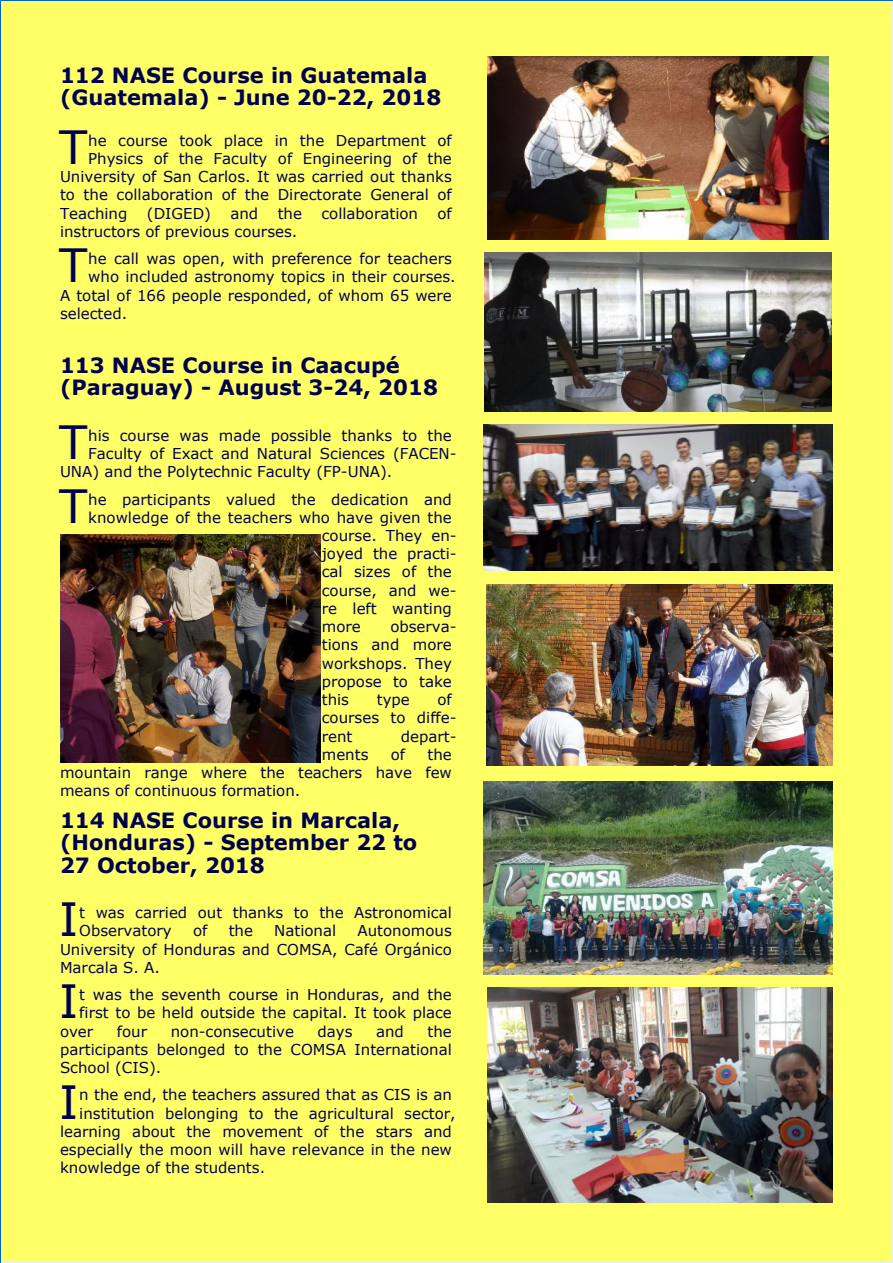
<style>
.page{position:relative;width:893px;height:1263px;background:#fff}
.page>*{position:absolute;margin:0;border:0;box-sizing:border-box;transform-origin:0 0}
.t1{font:45.75px "Verdana";color:#000050}
.t2{font:700 21px/22.5px "Verdana";color:#000050}
.t3{font:15px/18.3px "Verdana";color:#000050}
</style>
<div class="page">
<div style="left:1px;top:1px;width:891px;height:1261px;background:#ff6"></div>
<img style="left:487px;top:57px;width:342px;height:183px">
<img style="left:487px;top:987px;width:346px;height:216px">
<img style="left:484px;top:782px;width:349px;height:192px">
<img style="left:487px;top:584px;width:346px;height:182px">
<img style="left:484px;top:252px;width:347px;height:160px">
<img style="left:483px;top:424px;width:350px;height:147px">
<img style="left:60px;top:535px;width:260px;height:227px">
<h2 class="t2" style="left:60px;top:63px;width:383px">112 NASE Course in Guatemala (Guatemala) - June 20-22, 2018</h2>
<h1 class="t1" style="left:59px;top:118px;width:30px">T</h1>
<p class="t3" style="left:88px;top:131px;width:365px">he course took place in the Department of</p>
<p class="t3" style="left:88px;top:149px;width:365px">Physics of the Faculty of Engineering of the</p>
<p class="t3" style="left:60px;top:167px;width:393px">University of San Carlos. It was carried out thanks</p>
<p class="t3" style="left:60px;top:185px;width:393px">to the collaboration of the Directorate General of</p>
<p class="t3" style="left:60px;top:204px;width:69px">Teaching</p>
<p class="t3" style="left:147px;top:204px;width:66px">(DIGED)</p>
<p class="t3" style="left:230px;top:204px;width:29px">and</p>
<p class="t3" style="left:278px;top:204px;width:26px">the</p>
<p class="t3" style="left:321px;top:204px;width:98px">collaboration</p>
<p class="t3" style="left:437px;top:204px;width:16px">of</p>
<p class="t3" style="left:60px;top:222px;width:239px">instructors of previous courses.</p>
<h1 class="t1" style="left:59px;top:236px;width:30px">T</h1>
<p class="t3" style="left:88px;top:249px;width:365px">he call was open, with preference for teachers</p>
<p class="t3" style="left:88px;top:267px;width:369px">who included astronomy topics in their courses.</p>
<p class="t3" style="left:60px;top:285px;width:393px">A total of 166 people responded, of whom 65 were</p>
<p class="t3" style="left:60px;top:304px;width:69px">selected.</p>
<h2 class="t2" style="left:60px;top:353px;width:379px">113 NASE Course in Caacupé (Paraguay) - August 3-24, 2018</h2>
<h1 class="t1" style="left:59px;top:413px;width:30px">T</h1>
<p class="t3" style="left:88px;top:426px;width:365px">his course was made possible thanks to the</p>
<p class="t3" style="left:88px;top:444px;width:370px">Faculty of Exact and Natural Sciences (FACEN-</p>
<p class="t3" style="left:60px;top:462px;width:334px">UNA) and the Polytechnic Faculty (FP-UNA).</p>
<h1 class="t1" style="left:59px;top:477px;width:30px">T</h1>
<p class="t3" style="left:88px;top:489px;width:365px">he participants valued the dedication and</p>
<p class="t3" style="left:88px;top:508px;width:365px">knowledge of the teachers who have given the</p>
<p class="t3" style="left:322px;top:526px;width:136px">course. They en-</p>
<p class="t3" style="left:322px;top:544px;width:136px">joyed the practi-</p>
<p class="t3" style="left:322px;top:562px;width:132px">cal sizes of the</p>
<p class="t3" style="left:322px;top:580px;width:136px">course, and we-</p>
<p class="t3" style="left:322px;top:599px;width:132px">re left wanting</p>
<p class="t3" style="left:322px;top:617px;width:41px">more</p>
<p class="t3" style="left:322px;top:617px;width:136px;text-indent:69px">observa&shy;tions and more workshops. They propose to take this</p>
<p class="t3" style="left:322px;top:690px;width:136px;text-indent:116px">of courses to diffe&shy;rent</p>
<p class="t3" style="left:377px;top:690px;width:35px">type</p>
<p class="t3" style="left:401px;top:726px;width:57px">depart-</p>
<p class="t3" style="left:322px;top:745px;width:48px">ments</p>
<p class="t3" style="left:391px;top:745px;width:16px">of</p>
<p class="t3" style="left:60px;top:745px;width:393px;text-align:justify;text-indent:368px">the mountain range where the teachers have few means of continuous formation.</p>
<h2 class="t2" style="left:60px;top:808px;width:359px">114 NASE Course in Marcala, (Honduras) - September 22 to<br>27 October, 2018</h2>
<h1 class="t1" style="left:59px;top:890px;width:21px">I</h1>
<p class="t3" style="left:79px;top:903px;width:374px">t was carried out thanks to the Astronomical<br>Observatory</p>
<p class="t3" style="left:193px;top:921px;width:16px">of</p>
<p class="t3" style="left:229px;top:921px;width:26px">the</p>
<p class="t3" style="left:274px;top:921px;width:63px">National</p>
<p class="t3" style="left:60px;top:921px;width:393px;text-align:justify;text-indent:298px">Autonomous University of Honduras and COMSA, Café Orgánico Marcala S. A.</p>
<h1 class="t1" style="left:59px;top:972px;width:21px">I</h1>
<p class="t3" style="left:79px;top:985px;width:374px">t was the seventh course in Honduras, and the</p>
<p class="t3" style="left:79px;top:1003px;width:374px">first to be held outside the capital. It took place</p>
<p class="t3" style="left:60px;top:1021px;width:35px">over</p>
<p class="t3" style="left:117px;top:1021px;width:32px">four</p>
<p class="t3" style="left:171px;top:1021px;width:125px">non-consecutive</p>
<p class="t3" style="left:318px;top:1021px;width:37px">days</p>
<p class="t3" style="left:376px;top:1021px;width:29px">and</p>
<p class="t3" style="left:60px;top:1021px;width:393px;text-align:justify;text-indent:368px">the participants belonged to the COMSA International School (CIS).</p>
<h1 class="t1" style="left:59px;top:1072px;width:21px">I</h1>
<p class="t3" style="left:79px;top:1085px;width:374px">n the end, the teachers assured that as CIS is an</p>
<p class="t3" style="left:79px;top:1103px;width:378px">institution belonging to the agricultural sector,</p>
<p class="t3" style="left:60px;top:1121px;width:393px">learning about the movement of the stars and</p>
<p class="t3" style="left:60px;top:1140px;width:393px">especially the moon will have relevance in the new</p>
<p class="t3" style="left:60px;top:1158px;width:207px">knowledge of the students.</p>
</div>
